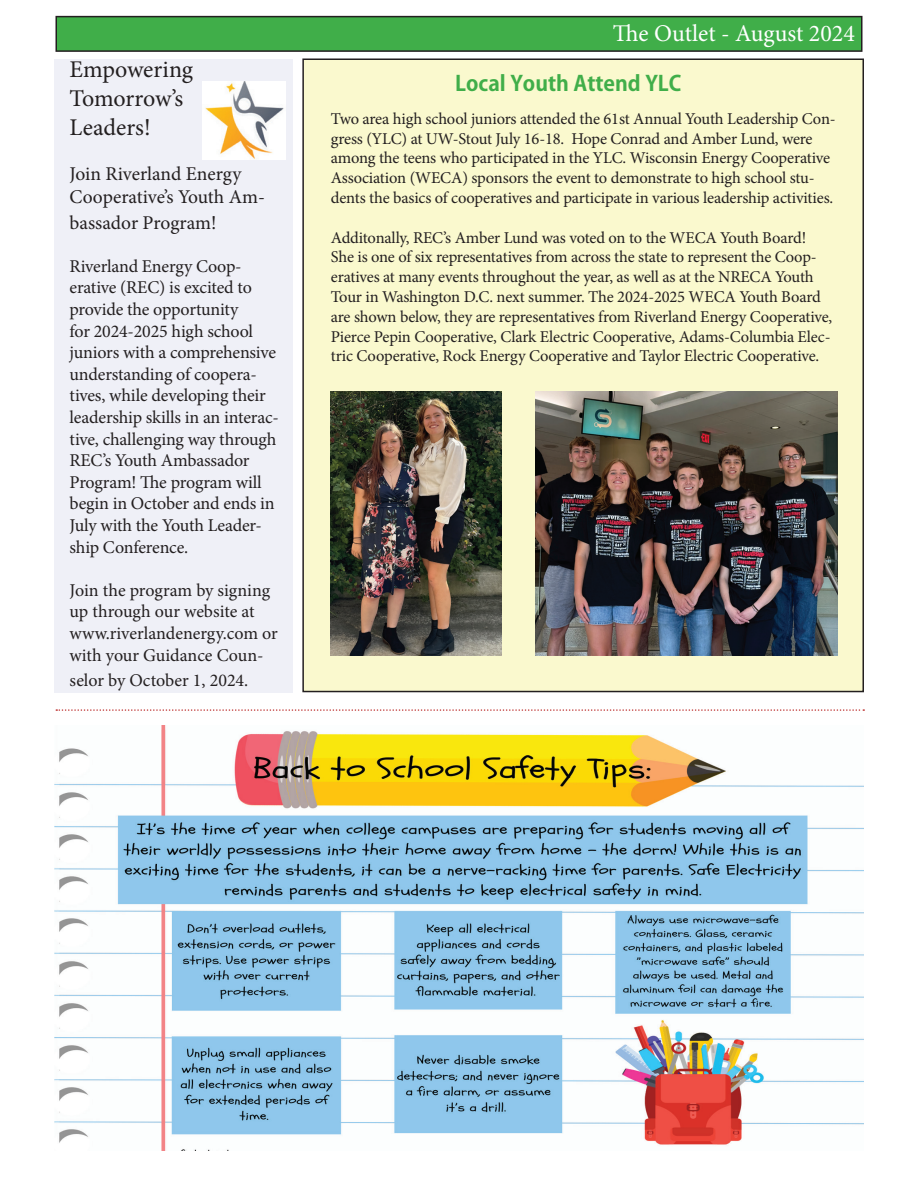
<style>
.page{position:relative;width:918px;height:1188px;background:#fff}
.page>*{position:absolute;margin:0;border:0;box-sizing:border-box;transform-origin:0 0}
.t1{font:24px/28.8px "Minion Pro";color:#231f20}
.t2{font:24px "Minion Pro";color:#fff}
.t3{font:700 21px "Adobe Gothic Std";color:#40ae49}
.t4{font:19.5px/23.4px "Minion Pro";letter-spacing:-.005em;color:#231f20}
.t5{font:18px/21.6px "Minion Pro";letter-spacing:-.01em;color:#231f20}
.t6{font:16.5px/19.8px "Minion Pro";letter-spacing:-.01em;color:#231f20}
</style>
<div class="page">
<div style="left:54px;top:59px;width:239px;height:634px;background:#eff0f7"></div>
<div style="left:303px;top:59px;width:560px;height:633px;background:#faf9ce"></div>
<div style="left:302px;top:58px;width:562px;height:634px;border:2px solid #231f20"></div>
<img style="left:203px;top:81px;width:82px;height:78px">
<img style="left:54px;top:725px;width:810px;height:425px">
<img style="left:331px;top:392px;width:171px;height:264px">
<img style="left:535px;top:392px;width:303px;height:264px">
<svg style="left:56px;top:709px;width:808px;height:2px"></svg>
<div style="left:56px;top:17px;width:806px;height:34px;background:#40ae49"></div>
<div style="left:56px;top:16px;width:806px;height:36px;border:2px solid #231f20"></div>
<h1 class="t1" style="left:70px;top:55px;width:125px">Empowering<br>Tomorrow’s<br>Leaders!</h1>
<p class="t4" style="left:70px;top:162px;width:197px">Join Riverland Energy<br>Cooperative’s Youth Am-</p>
<p class="t4" style="left:70px;top:211px;width:148px">bassador Program!</p>
<p class="t5" style="left:70px;top:255px;width:211px">Riverland Energy Coop&shy;erative (REC) is excited to provide the opportunity<br>for 2024-2025 high school juniors with a comprehensive understanding of coopera&shy;tives, while developing their leadership skills in an interac&shy;tive, challenging way through<br>REC’s Youth Ambassador<br>Program! The program will begin in October and ends in<br>July with the Youth Leader&shy;ship Conference.</p>
<p class="t5" style="left:70px;top:579px;width:210px">Join the program by signing up through our website at www.riverlandenergy.com or with your Guidance Coun-</p>
<p class="t5" style="left:70px;top:669px;width:180px">selor by October 1, 2024.</p>
<h1 class="t2" style="left:613px;top:17px;width:244px">The Outlet - August 2024</h1>
<p class="t3" style="left:455px;top:71px;width:228px">Local Youth Attend YLC</p>
<p class="t6" style="left:331px;top:109px;width:506px">Two area high school juniors attended the 61st Annual Youth Leadership Con&shy;gress (YLC) at UW-Stout July 16-18. Hope Conrad and Amber Lund, were among the teens who participated in the YLC. Wisconsin Energy Cooperative Association (WECA) sponsors the event to demonstrate to high school stu&shy;dents the basics of cooperatives and participate in various leadership activities.</p>
<p class="t6" style="left:331px;top:227px;width:503px">Additonally, REC’s Amber Lund was voted on to the WECA Youth Board!<br>She is one of six representatives from across the state to represent the Coop&shy;eratives at many events throughout the year, as well as at the NRECA Youth Tour in Washington D.C. next summer. The 2024-2025 WECA Youth Board are shown below, they are representatives from Riverland Energy Cooperative, Pierce Pepin Cooperative, Clark Electric Cooperative, Adams-Columbia Elec&shy;tric Cooperative, Rock Energy Cooperative and Taylor Electric Cooperative.</p>
</div>
